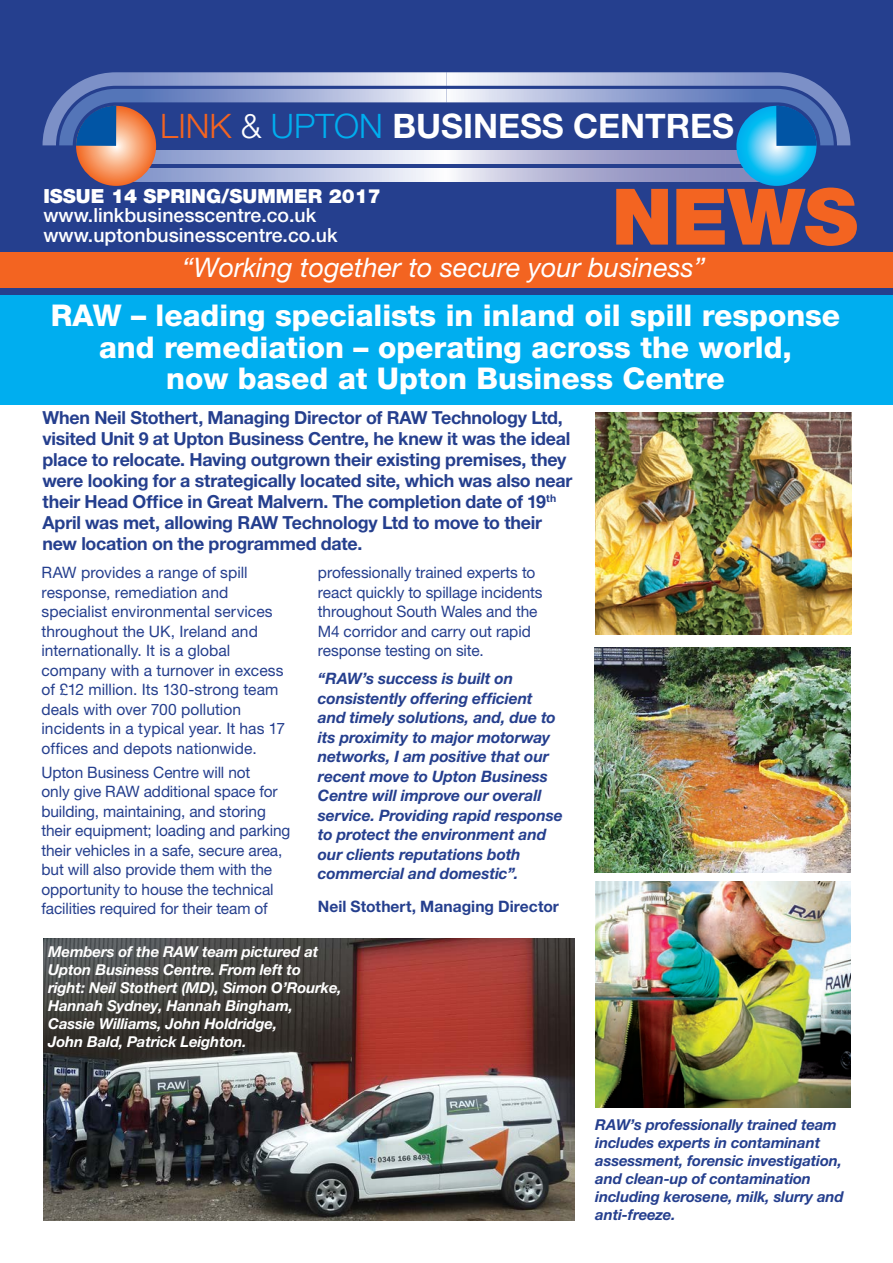
<style>
.page{position:relative;width:893px;height:1263px;background:#fff}
.page>*{position:absolute;margin:0;border:0;box-sizing:border-box;transform-origin:0 0}
.t1{font:900 78px "Helvetica Neue LT Pro";color:#f36421}
.t2{font:700 33.75px "Helvetica Neue LT Pro";color:#fff}
.t3{font:800 30px/31.5px "Helvetica Neue LT Pro";color:#fff;text-align:center}
.t4{font:italic 27px "Helvetica Neue LT Pro";color:#fff}
.t5{font:500 19.5px "Helvetica Neue LT Pro";color:#fff}
.t6{font:900 19.5px "Helvetica Neue LT Pro";color:#fff}
.t7{font:700 18px/21px "Helvetica Neue LT Pro";letter-spacing:-.015em;color:#253f8e}
.t8{font:15.75px/19.5px "Helvetica Neue LT Pro";letter-spacing:-.005em;color:#253f8e}
.t9{font:italic 700 15.75px/19.5px "Helvetica Neue LT Pro";letter-spacing:-.005em;color:#253f8e}
.t10{font:700 15.75px "Helvetica Neue LT Pro";letter-spacing:.005em;color:#253f8e}
.t11{font:italic 700 15px/18px "Helvetica Neue LT Pro";letter-spacing:-.01em;color:#fff}
.t12{font:italic 700 15px/18px "Helvetica Neue LT Pro";letter-spacing:-.01em;color:#253f8e}
.s1{font-weight:300;color:#f36421}
.s2{font-weight:300}
.s3{font-weight:300;color:#00aeef}
</style>
<div class="page">
<div style="left:0;top:294px;width:893px;height:111px;background:#00aeef"></div>
<div style="left:0;top:0;width:893px;height:295px;background:#253f8e"></div>
<svg style="left:43px;top:72px;width:807px;height:114px"></svg>
<div style="left:0;top:252px;width:893px;height:35px;background:#f36421"></div>
<img style="left:43px;top:939px;width:531px;height:281px">
<img style="left:595px;top:882px;width:255px;height:225px">
<img style="left:594px;top:647px;width:256px;height:225px">
<img style="left:595px;top:412px;width:257px;height:222px">
<p class="t2" style="left:160px;top:105px;width:575px"><span class="s1">LINK</span> <span class="s2">&amp;</span> <span class="s3">UPTON</span> BUSINESS CENTRES</p>
<p class="t1" style="left:612px;top:170px;width:248px">NEWS</p>
<p class="t6" style="left:43px;top:184px;width:339px">ISSUE 14 SPRING/SUMMER 2017</p>
<p class="t5" style="left:43px;top:204px;width:274px">www.linkbusinesscentre.co.uk</p>
<p class="t5" style="left:43px;top:223px;width:296px">www.uptonbusinesscentre.co.uk</p>
<p class="t4" style="left:182px;top:251px;width:524px">“Working together to secure your business”</p>
<p class="t3" style="left:51px;top:300px;width:791px">RAW – leading specialists in inland oil spill response and remediation – operating across the world,<br>now based at Upton Business Centre</p>
<p class="t7" style="left:43px;top:407px;width:531px">When Neil Stothert, Managing Director of RAW Technology Ltd, visited Unit 9 at Upton Business Centre, he knew it was the ideal place to relocate. Having outgrown their existing premises, they were looking for a strategically located site, which was also near their Head Office in Great Malvern. The completion date of 19<sup>th </sup>April was met, allowing RAW Technology Ltd to move to their new location on the programmed date.</p>
<p class="t8" style="left:42px;top:563px;width:245px">RAW provides a range of spill response, remediation and specialist environmental services throughout the UK, Ireland and internationally. It is a global company with a turnover in excess of £12 million. Its 130-strong team deals with over 700 pollution incidents in a typical year. It has 17 offices and depots nationwide.</p>
<p class="t8" style="left:42px;top:762px;width:250px">Upton Business Centre will not<br>only give RAW additional space for building, maintaining, and storing their equipment; loading and parking their vehicles in a safe, secure area, but will also provide them with the opportunity to house the technical facilities required for their team of</p>
<p class="t8" style="left:318px;top:563px;width:226px">professionally trained experts to react quickly to spillage incidents throughout South Wales and the<br>M4 corridor and carry out rapid response testing on site.</p>
<p class="t9" style="left:318px;top:669px;width:246px">“RAW’s success is built on consistently offering efficient and timely solutions, and, due to its proximity to major motorway networks, I am positive that our recent move to Upton Business<br>Centre will improve our overall service. Providing rapid response to protect the environment and our clients reputations both commercial and domestic”.</p>
<p class="t10" style="left:318px;top:896px;width:243px">Neil Stothert, Managing Director</p>
<p class="t11" style="left:48px;top:942px;width:295px">Members of the RAW team pictured at Upton Business Centre. From left to<br>right: Neil Stothert (MD), Simon O’Rourke, Hannah Sydney, Hannah Bingham, Cassie Williams, John Holdridge,<br>John Bald, Patrick Leighton.</p>
<p class="t12" style="left:595px;top:1115px;width:250px">RAW’s professionally trained team includes experts in contaminant assessment, forensic investigation, and clean-up of contamination including kerosene, milk, slurry and anti-freeze.</p>
</div>
